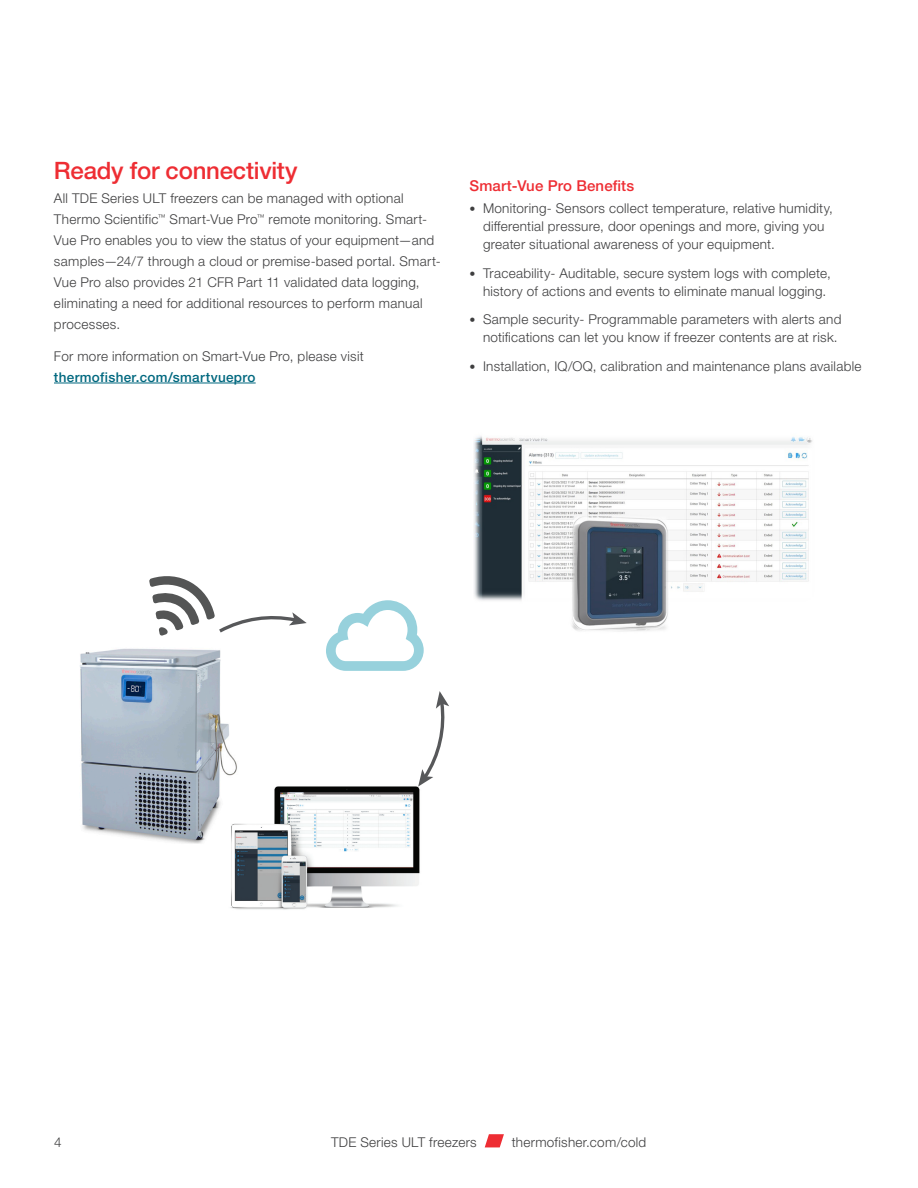
<style>
.page{position:relative;width:918px;height:1188px;background:#fff}
.page>*{position:absolute;margin:0;border:0;box-sizing:border-box;transform-origin:0 0}
.Subject_Header{font:500 24px "Helvetica Neue LTW1 G";letter-spacing:-.01em;color:#ee2d33}
.Content_Header{font:500 15px "Helvetica Neue LTW1 G";letter-spacing:.01em;color:#ee2d33}
.Body__Copy__No_Basel{font:300 13.5px/21px "Helvetica Neue LTW1 G";letter-spacing:.02em;color:#3e3e3f}
.s1{font-weight:500;color:#00687f}
.s2{font-size:12px}
</style>
<div class="page">
<hr style="left:54px;top:383px;width:202px;height:1px;background:#00687f">
<img style="left:474px;top:436px;width:338px;height:196px">
<img style="left:80px;top:648px;width:157px;height:196px">
<img style="left:225px;top:780px;width:195px;height:130px">
<svg style="left:418px;top:691px;width:31px;height:96px"></svg>
<svg style="left:326px;top:600px;width:98px;height:71px"></svg>
<svg style="left:149px;top:576px;width:158px;height:60px"></svg>
<svg style="left:485px;top:1134px;width:19px;height:13px"></svg>
<p class="Subject_Header" style="left:54px;top:156px;width:245px">Ready for connectivity</p>
<p class="Body__Copy__No_Basel" style="left:54px;top:188px;width:388px">All TDE Series ULT freezers can be managed with optional Thermo Scientific<sup>™</sup> Smart-Vue Pro<sup>™</sup> remote monitoring. Smart-Vue Pro enables you to view the status of your equipment—and samples—24/7 through a cloud or premise-based portal. Smart-Vue Pro also provides 21 CFR Part 11 validated data logging, eliminating a need for additional resources to perform manual processes.</p>
<p class="Body__Copy__No_Basel" style="left:54px;top:345px;width:311px">For more information on Smart-Vue Pro, please visit <span class="s1">thermofisher.com/smartvuepro</span></p>
<p class="Content_Header" style="left:470px;top:176px;width:166px">Smart-Vue Pro Benefits</p>
<p class="Body__Copy__No_Basel" style="left:483px;top:199px;width:351px;line-height:18px;text-indent:-14px"><span class="s2">•</span> Monitoring- Sensors collect temperature, relative humidity, differential pressure, door openings and more, giving you greater situational awareness of your equipment.</p>
<p class="Body__Copy__No_Basel" style="left:483px;top:264px;width:349px;line-height:18px;text-indent:-14px"><span class="s2">•</span> Traceability- Auditable, secure system logs with complete, history of actions and events to eliminate manual logging.</p>
<p class="Body__Copy__No_Basel" style="left:470px;top:310px;width:373px;line-height:18px;text-align:right"><span class="s2">•</span> Sample security- Programmable parameters with alerts and notifications can let you know if freezer contents are at risk.</p>
<p class="Body__Copy__No_Basel" style="left:470px;top:355px;width:393px"><span class="s2">•</span> Installation, IQ/OQ, calibration and maintenance plans available</p>
<p class="Body__Copy__No_Basel" style="left:54px;top:1132px;width:9px">4</p>
<p class="Body__Copy__No_Basel" style="left:331px;top:1132px;width:147px">TDE Series ULT freezers</p>
<p class="Body__Copy__No_Basel" style="left:512px;top:1132px;width:136px">thermofisher.com/cold</p>
</div>
